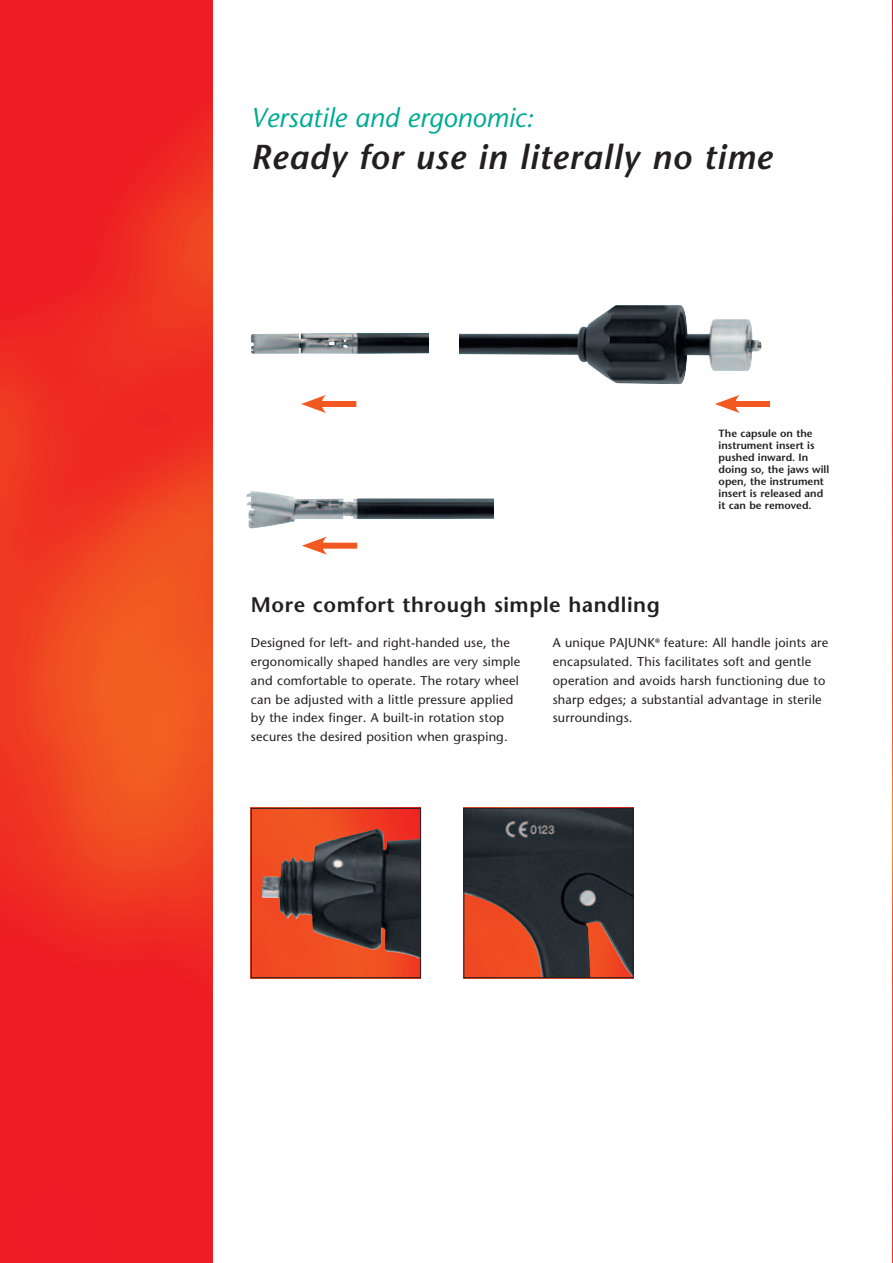
<style>
.page{position:relative;width:893px;height:1263px;background:#fff}
.page>*{position:absolute;margin:0;border:0;box-sizing:border-box;transform-origin:0 0}
.t1{font:italic 600 34.5px "Stone Sans";letter-spacing:.025em;color:#231f20}
.t2{font:italic 27px "Stone Sans";color:#00ab95}
.t3{font:600 21px "Stone Sans";letter-spacing:.025em;color:#231f20}
.t4{font:12.75px/18.8px "Stone Sans";letter-spacing:.015em;color:#231f20}
.t5{font:600 10.5px/12px "Stone Sans";color:#231f20}
</style>
<div class="page">
<img style="left:246px;top:491px;width:247px;height:38px">
<img style="left:250px;top:333px;width:178px;height:21px">
<img style="left:459px;top:305px;width:303px;height:79px">
<div style="left:316px;top:401px;width:40px;height:6px;background:#f15921"></div>
<svg style="left:301px;top:395px;width:25px;height:18px"></svg>
<div style="left:729px;top:401px;width:41px;height:6px;background:#f15921"></div>
<svg style="left:715px;top:395px;width:25px;height:18px"></svg>
<div style="left:317px;top:543px;width:40px;height:6px;background:#f15921"></div>
<svg style="left:302px;top:536px;width:25px;height:19px"></svg>
<img style="left:0;top:0;width:213px;height:1263px">
<img style="left:892px;top:0;width:1px;height:1263px">
<img style="left:253px;top:810px;width:166px;height:166px">
<img style="left:261px;top:829px;width:158px;height:137px">
<div style="left:251px;top:808px;width:170px;height:170px;border:1px solid #231f20"></div>
<img style="left:465px;top:810px;width:167px;height:166px">
<div style="left:463px;top:808px;width:171px;height:170px;border:1px solid #231f20"></div>
<h2 class="t2" style="left:251px;top:107px;width:284px">Versatile and ergonomic:</h2>
<h1 class="t1" style="left:251px;top:143px;width:523px">Ready for use in literally no time</h1>
<p class="t5" style="left:719px;top:429px;width:112px">The capsule on the instrument insert is pushed inward. In doing so, the jaws will open, the instrument insert is released and it can be removed.</p>
<h3 class="t3" style="left:251px;top:597px;width:410px">More comfort through simple handling</h3>
<p class="t4" style="left:251px;top:635px;width:271px">Designed for left- and right-handed use, the ergonomically shaped handles are very simple and comfortable to operate. The rotary wheel can be adjusted with a little pressure applied by the index finger. A built-in rotation stop secures the desired position when grasping.</p>
<p class="t4" style="left:553px;top:635px;width:277px">A unique PAJUNK<sup>®</sup> feature: All handle joints are encapsulated. This facilitates soft and gentle operation and avoids harsh functioning due to sharp edges; a substantial advantage in sterile surroundings.</p>
</div>
